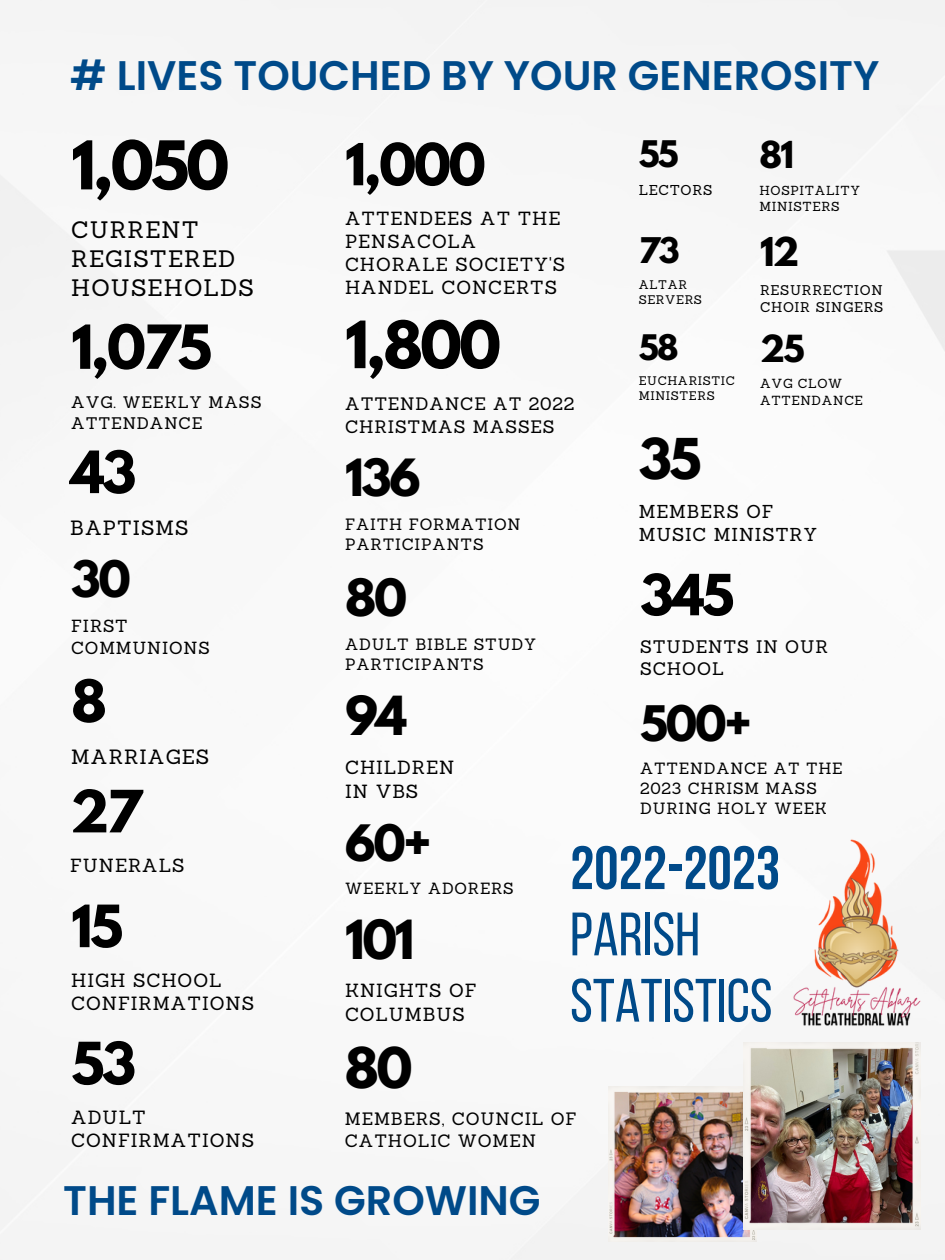
<style>
.page{position:relative;width:945px;height:1260px;background:#fff}
.page>*{position:absolute;margin:0;border:0;box-sizing:border-box;transform-origin:0 0}
.t1{font:61.07px/66.3px "Bebas Neue";color:#004a89}
.t2{font:700 59.5px "League Spartan";color:#000}
.t3{font:700 57.75px "League Spartan";color:#000}
.t4{font:700 53.73px "League Spartan";color:#000}
.t5{font:700 51.62px "League Spartan";letter-spacing:-.05em;color:#000}
.t6{font:700 51.27px "League Spartan";color:#000}
.t7{font:700 50.23px "League Spartan";color:#000}
.t8{font:700 49.88px "League Spartan";color:#000}
.t9{font:700 49.7px "League Spartan";color:#000}
.t10{font:700 47.77px "League Spartan";color:#000}
.t11{font:700 45.5px "League Spartan";color:#000}
.t12{font:700 44.45px "League Spartan";color:#000}
.t13{font:700 43.4px "League Spartan";color:#000}
.t14{font:600 41.3px "Poppins";color:#004a89}
.t15{font:700 35.18px "League Spartan";color:#000}
.t16{font:700 33.07px "League Spartan";color:#000}
.t17{font:700 32.9px "League Spartan";color:#000}
.t18{font:700 32.55px "League Spartan";color:#000}
.t19{font:700 31.32px "League Spartan";color:#000}
.t20{font:700 31.15px "League Spartan";color:#000}
.t21{font:23.28px/29.4px "Sanchez";letter-spacing:.05em;color:#000}
.t22{font:20.12px "Sanchez";letter-spacing:.05em;color:#000}
.t23{font:18.72px/23.3px "Sanchez";letter-spacing:.05em;color:#000}
.t24{font:18.55px/23.1px "Sanchez";letter-spacing:.05em;color:#000}
.t25{font:18.2px/23.1px "Sanchez";letter-spacing:.05em;color:#000}
.t26{font:17.68px/22.1px "Sanchez";letter-spacing:.05em;color:#000}
.t27{font:17.5px/21.7px "Sanchez";letter-spacing:.05em;color:#000}
.t28{font:17.15px/21.3px "Sanchez";letter-spacing:.05em;color:#000}
.t29{font:16.28px/20.8px "Sanchez";letter-spacing:.05em;color:#000}
.t30{font:15.92px/19.9px "Sanchez";letter-spacing:.05em;color:#000}
.t31{font:15.75px "Sanchez";letter-spacing:.05em;color:#000}
.t32{font:14px "Sanchez";letter-spacing:.05em;color:#000}
.t33{font:13.65px/17.3px "Sanchez";letter-spacing:.05em;color:#000}
.t34{font:12.78px/16.3px "Sanchez";letter-spacing:.05em;color:#000}
.t35{font:12.08px/15.4px "Sanchez";letter-spacing:.05em;color:#000}
.s1{font-weight:700}
</style>
<div class="page">
<img style="left:609px;top:1087px;width:147px;height:155px">
<img style="left:743px;top:1042px;width:178px;height:187px">
<img style="left:756px;top:836px;width:189px;height:199px">
<p class="t14" style="left:70px;top:47px;width:811px"># LIVES TOUCHED BY YOUR GENEROSITY</p>
<p class="t2" style="left:71px;top:136px;width:160px">1,050</p>
<p class="t21" style="left:71px;top:214px;width:184px">CURRENT<br>REGISTERED<br>HOUSEHOLDS</p>
<p class="t4" style="left:71px;top:320px;width:142px">1,075</p>
<p class="t29" style="left:71px;top:392px;width:192px">AVG. WEEKLY MASS<br>ATTENDANCE</p>
<p class="t5" style="left:70px;top:447px;width:68px">43</p>
<p class="t22" style="left:70px;top:515px;width:120px">BAPTISMS</p>
<p class="t12" style="left:71px;top:557px;width:61px">30</p>
<p class="t28" style="left:71px;top:615px;width:140px">FIRST<br>COMMUNIONS</p>
<p class="t5" style="left:71px;top:676px;width:37px">8</p>
<p class="t22" style="left:71px;top:744px;width:140px">MARRIAGES</p>
<p class="t5" style="left:70px;top:786px;width:73px">27</p>
<p class="t24" style="left:70px;top:854px;width:116px">FUNERALS</p>
<p class="t5" style="left:71px;top:901px;width:53px">15</p>
<p class="t23" style="left:71px;top:968px;width:184px">HIGH SCHOOL<br>CONFIRMATIONS</p>
<p class="t5" style="left:71px;top:1038px;width:66px">53</p>
<p class="t23" style="left:71px;top:1106px;width:184px">ADULT<br>CONFIRMATIONS</p>
<p class="t6" style="left:345px;top:139px;width:142px">1,000</p>
<p class="t24" style="left:345px;top:206px;width:222px">ATTENDEES AT THE<br>PENSACOLA<br>CHORALE SOCIETY'S<br>HANDEL CONCERTS</p>
<p class="t3" style="left:345px;top:316px;width:157px">1,800</p>
<p class="t27" style="left:345px;top:393px;width:231px;line-height:22.2px">ATTENDANCE AT 2022<br>CHRISTMAS MASSES</p>
<p class="t11" style="left:345px;top:455px;width:77px">136</p>
<p class="t30" style="left:345px;top:514px;width:177px">FAITH FORMATION<br>PARTICIPANTS</p>
<p class="t11" style="left:345px;top:575px;width:63px">80</p>
<p class="t30" style="left:345px;top:635px;width:193px">ADULT BIBLE STUDY<br>PARTICIPANTS</p>
<p class="t10" style="left:345px;top:692px;width:64px">94</p>
<p class="t24" style="left:345px;top:755px;width:111px">CHILDREN<br>IN VBS</p>
<p class="t18" style="left:639px;top:138px;width:41px">55</p>
<p class="t32" style="left:639px;top:181px;width:75px">LECTORS</p>
<p class="t19" style="left:639px;top:235px;width:42px">73</p>
<p class="t35" style="left:639px;top:277px;width:65px">ALTAR<br>SERVERS</p>
<p class="t20" style="left:639px;top:332px;width:41px">58</p>
<p class="t35" style="left:639px;top:373px;width:98px">EUCHARISTIC<br>MINISTERS</p>
<p class="t17" style="left:760px;top:138px;width:36px">81</p>
<p class="t34" style="left:760px;top:182px;width:102px">HOSPITALITY<br>MINISTERS</p>
<p class="t15" style="left:760px;top:235px;width:41px">12</p>
<p class="t33" style="left:760px;top:281px;width:125px">RESURRECTION<br>CHOIR SINGERS</p>
<p class="t16" style="left:760px;top:332px;width:46px">25</p>
<p class="t34" style="left:760px;top:375px;width:104px">AVG CLOW<br>ATTENDANCE</p>
<p class="t8" style="left:639px;top:434px;width:64px">35</p>
<p class="t25" style="left:639px;top:499px;width:180px">MEMBERS OF<br>MUSIC MINISTRY</p>
<p class="t7" style="left:640px;top:570px;width:96px">345</p>
<p class="t26" style="left:640px;top:636px;width:189px">STUDENTS IN OUR<br>SCHOOL</p>
<p class="t13" style="left:640px;top:702px;width:113px">500+</p>
<p class="t30" style="left:640px;top:758px;width:204px">ATTENDANCE AT THE<br>2023 CHRISM MASS<br>DURING HOLY WEEK</p>
<p class="t12" style="left:345px;top:821px;width:88px">60+</p>
<p class="t31" style="left:345px;top:879px;width:170px">WEEKLY ADORERS</p>
<p class="t10" style="left:345px;top:916px;width:71px">101</p>
<p class="t24" style="left:345px;top:979px;width:133px;line-height:23.6px">KNIGHTS OF<br>COLUMBUS</p>
<p class="t1" style="left:570px;top:841px;width:212px"><span class="s1">2022-2023<br></span>PARISH<br>STATISTICS</p>
<p class="t9" style="left:345px;top:1043px;width:69px">80</p>
<p class="t27" style="left:345px;top:1108px;width:233px">MEMBERS, COUNCIL OF<br>CATHOLIC WOMEN</p>
<p class="t14" style="left:63px;top:1172px;width:479px">THE FLAME IS GROWING</p>
</div>
